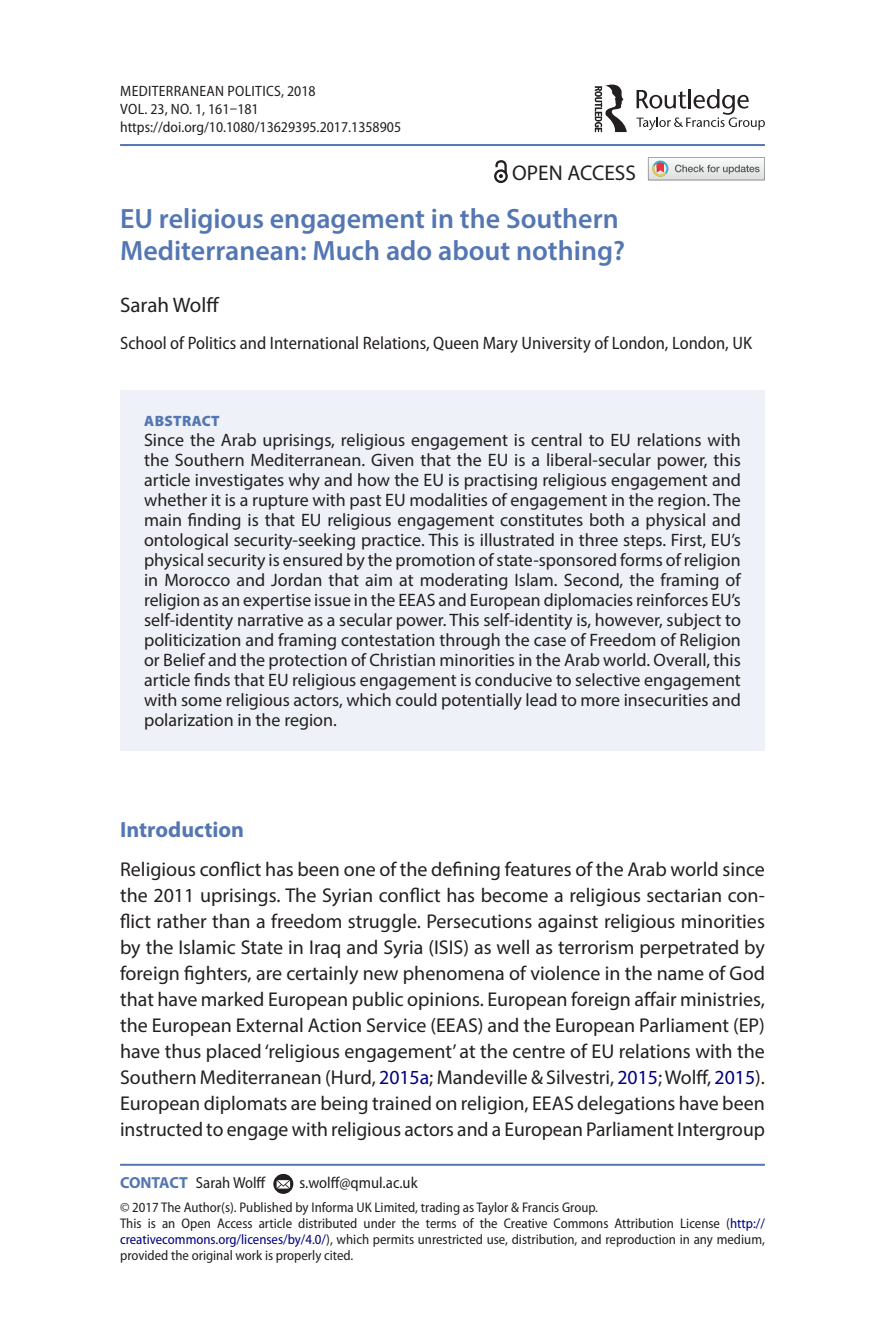
<style>
.page{position:relative;width:885px;height:1327px;background:#fff}
.page>*{position:absolute;margin:0;border:0;box-sizing:border-box;transform-origin:0 0}
.t1{font:600 28px/32px "Myriad Pro";color:#5477b3}
.t2{font:700 22px "Myriad Pro";color:#5477b3}
.t3{font:21.4px "Myriad Pro";color:#231f20}
.t4{font:21px "Myriad Pro";color:#231f20}
.t5{font:20px/26px "Myriad Pro";color:#231f20;text-align:justify}
.t6{font:18px/20px "Myriad Pro";color:#231f20;text-align:justify}
.t7{font:semi-condensed 18px "Myriad Pro";color:#231f20}
.t8{font:semi-condensed 16px "Myriad Pro";color:#231f20}
.t9{font:semi-condensed 15px/18px "Myriad Pro";color:#231f20}
.t10{font:900 15px "Myriad Pro";letter-spacing:.02em;color:#5477b3}
.t11{font:semi-condensed 14px/16px "Myriad Pro";color:#231f20}
.s1{color:#000080}
.s2{font-weight:700;font-stretch:normal;color:#5477b3}
</style>
<div class="page">
<hr style="left:120px;top:144px;width:644px;height:2px;background:#5477b3">
<div style="left:120px;top:390px;width:644px;height:360px;background:#eef1f7"></div>
<hr style="left:120px;top:1163px;width:644px;height:2px;background:#5477b3">
<svg style="left:273px;top:1174px;width:20px;height:20px"></svg>
<svg style="left:276px;top:1180px;width:14px;height:8px"></svg>
<svg style="left:636px;top:89px;width:128px;height:41px"></svg>
<svg style="left:594px;top:85px;width:32px;height:47px"></svg>
<svg style="left:648px;top:157px;width:116px;height:23px"></svg>
<svg style="left:494px;top:160px;width:13px;height:23px"></svg>
<p class="t9" style="left:120px;top:82px;width:282px">Mediterranean Politics, 2018<br>VOL. 23, NO. 1, 161–181 https://doi.org/10.1080/13629395.2017.1358905</p>
<p class="t3" style="left:512px;top:159px;width:125px">OPEN ACCESS</p>
<h1 class="t1" style="left:120px;top:202px;width:506px">EU religious engagement in the Southern<br>Mediterranean: Much ado about nothing?</h1>
<p class="t4" style="left:120px;top:292px;width:101px">Sarah Wolff</p>
<p class="t7" style="left:120px;top:333px;width:633px">School of Politics and International Relations, Queen Mary University of London, London, UK</p>
<p class="t10" style="left:144px;top:412px;width:77px">ABSTRACT</p>
<p class="t6" style="left:144px;top:430px;width:598px">Since the Arab uprisings, religious engagement is central to EU relations with the Southern Mediterranean. Given that the EU is a liberal-secular power, this article investigates why and how the EU is practising religious engagement and whether it is a rupture with past EU modalities of engagement in the region. The main finding is that EU religious engagement constitutes both a physical and ontological security-seeking practice. This is illustrated in three steps. First, EU’s physical security is ensured by the promotion of state-sponsored forms of religion in Morocco and Jordan that aim at moderating Islam. Second, the framing of religion as an expertise issue in the EEAS and European diplomacies reinforces EU’s self-identity narrative as a secular power. This self-identity is, however, subject to politicization and framing contestation through the case of Freedom of Religion or Belief and the protection of Christian minorities in the Arab world. Overall, this article finds that EU religious engagement is conducive to selective engagement with some religious actors, which could potentially lead to more insecurities and polarization in the region.</p>
<p class="t2" style="left:120px;top:815px;width:126px">Introduction</p>
<p class="t5" style="left:120px;top:856px;width:646px">Religious conflict has been one of the defining features of the Arab world since the 2011 uprisings. The Syrian conflict has become a religious sectarian con&shy;flict rather than a freedom struggle. Persecutions against religious minorities by the Islamic State in Iraq and Syria (ISIS) as well as terrorism perpetrated by foreign fighters, are certainly new phenomena of violence in the name of God that have marked European public opinions. European foreign affair ministries, the European External Action Service (EEAS) and the European Parliament (EP) have thus placed ‘religious engagement’ at the centre of EU relations with the Southern Mediterranean (Hurd, <span class="s1">2015a</span>; Mandeville &amp; Silvestri, <span class="s1">2015</span>; Wolff, <span class="s1">2015</span>).<br>European diplomats are being trained on religion, EEAS delegations have been instructed to engage with religious actors and a European Parliament Intergroup</p>
<p class="t8" style="left:120px;top:1174px;width:147px"><span class="s2">CONTACT</span> Sarah Wolff</p>
<p class="t8" style="left:299px;top:1174px;width:119px">s.wolff@qmul.ac.uk</p>
<p class="t11" style="left:120px;top:1200px;width:646px">© 2017 The Author(s). Published by Informa UK Limited, trading as Taylor &amp; Francis Group.<br>This is an Open Access article distributed under the terms of the Creative Commons Attribution License (<span class="s1">http:// creativecommons.org/licenses/by/4.0/</span>), which permits unrestricted use, distribution, and reproduction in any medium, provided the original work is properly cited.</p>
</div>
